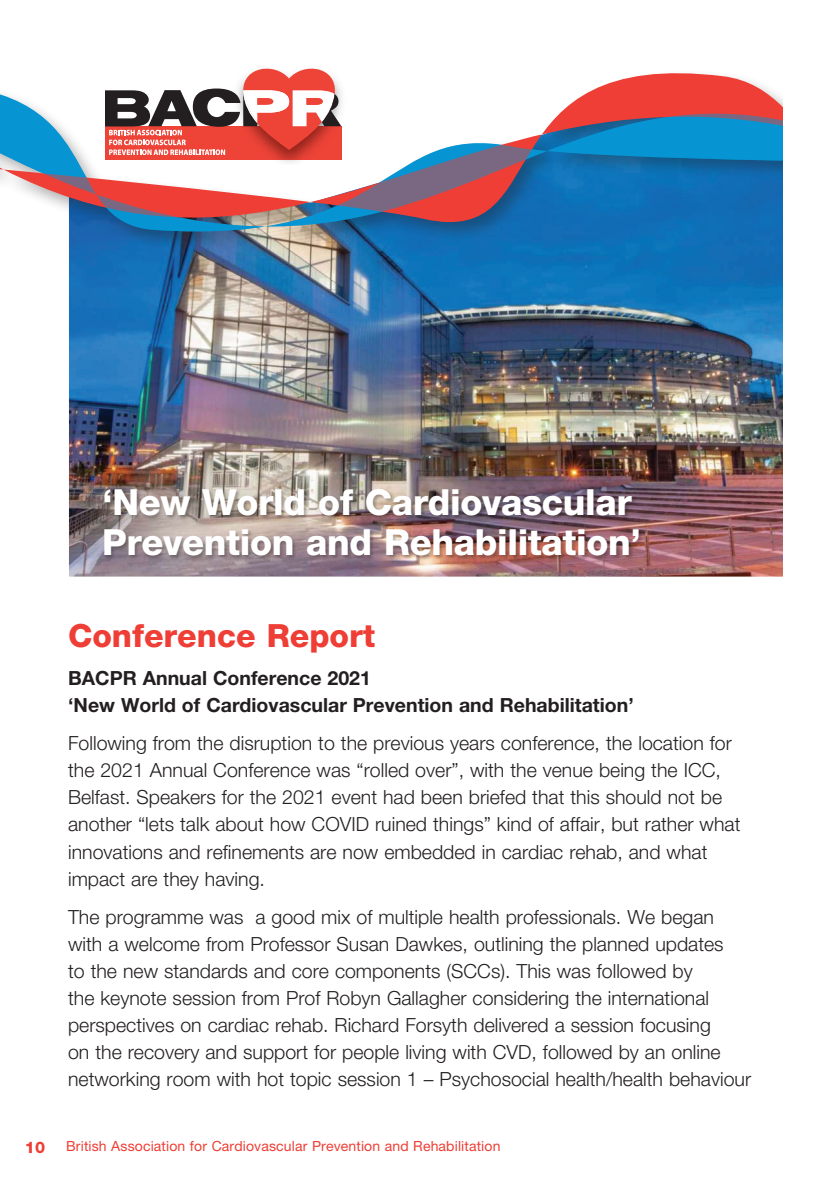
<style>
.page{position:relative;width:840px;height:1191px;background:#fff}
.page>*{position:absolute;margin:0;border:0;box-sizing:border-box;transform-origin:0 0}
.t1{font:800 36px/40px "Helvetica Neue";letter-spacing:-.01em;color:#fff}
.t2{font:800 32px "Helvetica Neue LT Std";color:#ee3e35}
.t3{font:300 19.6px/27px "Helvetica Neue LT Std";color:#231f20}
.t4{font:700 19.6px/27px "Helvetica Neue LT Std";color:#231f20}
.t5{font:800 16px "Helvetica Neue LT Std";color:#ee3e35}
.t6{font:14px "Helvetica Neue LT Std";letter-spacing:.01em;color:#ee3e35}
</style>
<div class="page">
<img style="left:69px;top:461px;width:713px;height:76px">
<img style="left:69px;top:428px;width:713px;height:33px">
<img style="left:69px;top:289px;width:713px;height:139px">
<svg style="left:0;top:68px;width:782px;height:221px"></svg>
<div style="left:103px;top:488px;width:596px;height:98px;background:#231f20;opacity:.35"></div>
<img style="left:69px;top:537px;width:714px;height:49px">
<h1 class="t1" style="left:102px;top:482px;width:540px">‘New World of Cardiovascular<br>Prevention and Rehabilitation’</h1>
<h2 class="t2" style="left:68px;top:616px;width:308px">Conference Report</h2>
<p class="t4" style="left:68px;top:664px;width:567px">BACPR Annual Conference 2021<br>‘New World of Cardiovascular Prevention and Rehabilitation’</p>
<p class="t3" style="left:68px;top:729px;width:673px">Following from the disruption to the previous years conference, the location for the 2021 Annual Conference was “rolled over”, with the venue being the ICC, Belfast. Speakers for the 2021 event had been briefed that this should not be another “lets talk about how COVID ruined things” kind of affair, but rather what innovations and refinements are now embedded in cardiac rehab, and what impact are they having.</p>
<p class="t3" style="left:68px;top:903px;width:684px">The programme was a good mix of multiple health professionals. We began with a welcome from Professor Susan Dawkes, outlining the planned updates<br>to the new standards and core components (SCCs). This was followed by<br>the keynote session from Prof Robyn Gallagher considering the international perspectives on cardiac rehab. Richard Forsyth delivered a session focusing<br>on the recovery and support for people living with CVD, followed by an online networking room with hot topic session 1 – Psychosocial health/health behaviour</p>
<p class="t5" style="left:25px;top:1137px;width:22px">10</p>
<p class="t6" style="left:66px;top:1137px;width:435px">British Association for Cardiovascular Prevention and Rehabilitation</p>
</div>
